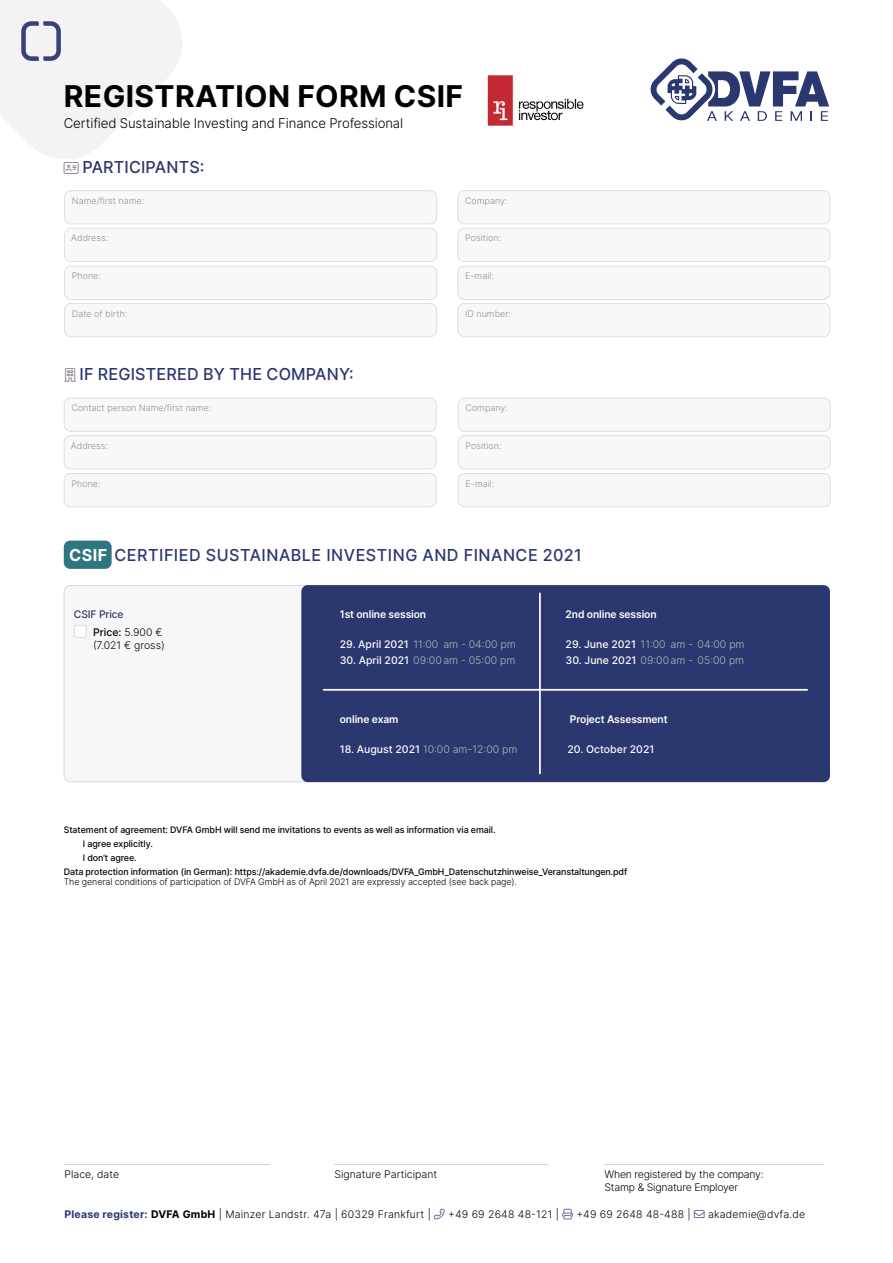
<style>
.page{position:relative;width:893px;height:1263px;background:#fff}
.page>*{position:absolute;margin:0;border:0;box-sizing:border-box;transform-origin:0 0}
.t1{font:700 30px "Inter";letter-spacing:.01em;color:#000}
.t2{font:500 16.5px "Inter";letter-spacing:.02em;color:#2b376f}
.t3{font:300 13.5px "Inter";letter-spacing:-.01em;color:#000}
.t4{font:300 10.5px "Inter";color:#bcb3bd}
.t5{font:300 10.5px "Inter";color:#9bc8b5}
.t6{font:300 10.5px "Inter";letter-spacing:.02em;color:#000}
.t7{font:600 10.5px "Inter";letter-spacing:-.01em;color:#fff}
.t8{font:300 10.5px/13.5px "Inter";letter-spacing:-.02em;color:#000}
.t9{font:300 10.5px "Inter";color:#000}
.t10{font:500 10.5px/17.7px "Inter";letter-spacing:-.01em;color:#2b376f}
.t11{font:500 10.5px "Inter";color:#fff}
.t12{font:500 9px "Inter";letter-spacing:-.01em;color:#000}
.t13{font:300 9px "Inter";color:#837688}
.t14{font:300 9px "Inter";letter-spacing:-.01em;color:#000}
.s1{font-weight:700;color:#fff}
.s2{color:#000}
.s3{font-weight:300;color:#000}
.s4{font-weight:500;color:#fff}
.s5{font-weight:700;color:#2b376f}
.s6{font-weight:700}
.s7{color:#2b376f}
</style>
<div class="page">
<div style="left:64px;top:585px;width:766px;height:197px;background:#f8f7f8;border-radius:6px"></div>
<div style="left:301px;top:585px;width:529px;height:197px;background:#2b376f;border-radius:6px"></div>
<svg style="left:650px;top:58px;width:179px;height:63px"></svg>
<div style="left:65px;top:191px;width:372px;height:33px;background:#f8f7f8;border-radius:6px"></div>
<div style="left:64px;top:190px;width:373px;height:34px;border:1px solid #ddd7dc;border-radius:6px"></div>
<div style="left:65px;top:228px;width:372px;height:34px;background:#f8f7f8;border-radius:6px"></div>
<div style="left:64px;top:228px;width:373px;height:34px;border:1px solid #ddd7dc;border-radius:6px"></div>
<div style="left:65px;top:266px;width:372px;height:33px;background:#f8f7f8;border-radius:6px"></div>
<div style="left:64px;top:266px;width:373px;height:34px;border:1px solid #ddd7dc;border-radius:6px"></div>
<div style="left:458px;top:191px;width:372px;height:33px;background:#f8f7f8;border-radius:6px"></div>
<div style="left:457px;top:190px;width:373px;height:34px;border:1px solid #ddd7dc;border-radius:6px"></div>
<div style="left:458px;top:228px;width:372px;height:34px;background:#f8f7f8;border-radius:6px"></div>
<div style="left:457px;top:228px;width:373px;height:34px;border:1px solid #ddd7dc;border-radius:6px"></div>
<div style="left:458px;top:266px;width:372px;height:33px;background:#f8f7f8;border-radius:6px"></div>
<div style="left:457px;top:266px;width:373px;height:34px;border:1px solid #ddd7dc;border-radius:6px"></div>
<div style="left:64px;top:398px;width:372px;height:33px;background:#f8f7f8;border-radius:6px"></div>
<div style="left:64px;top:398px;width:373px;height:34px;border:1px solid #ddd7dc;border-radius:6px"></div>
<div style="left:64px;top:436px;width:372px;height:33px;background:#f8f7f8;border-radius:6px"></div>
<div style="left:64px;top:435px;width:373px;height:34px;border:1px solid #ddd7dc;border-radius:6px"></div>
<div style="left:64px;top:473px;width:372px;height:34px;background:#f8f7f8;border-radius:6px"></div>
<div style="left:64px;top:473px;width:373px;height:34px;border:1px solid #ddd7dc;border-radius:6px"></div>
<div style="left:458px;top:398px;width:372px;height:33px;background:#f8f7f8;border-radius:6px"></div>
<div style="left:458px;top:398px;width:373px;height:34px;border:1px solid #ddd7dc;border-radius:6px"></div>
<div style="left:458px;top:436px;width:372px;height:33px;background:#f8f7f8;border-radius:6px"></div>
<div style="left:458px;top:435px;width:373px;height:34px;border:1px solid #ddd7dc;border-radius:6px"></div>
<div style="left:458px;top:473px;width:372px;height:34px;background:#f8f7f8;border-radius:6px"></div>
<div style="left:458px;top:473px;width:373px;height:34px;border:1px solid #ddd7dc;border-radius:6px"></div>
<div style="left:74px;top:625px;width:12px;height:12px;background:#fff;border-radius:2px"></div>
<div style="left:74px;top:625px;width:13px;height:13px;border:1px solid #ddd7dc;border-radius:2px"></div>
<div style="left:64px;top:541px;width:48px;height:28px;background:#2f7682;border-radius:6px"></div>
<hr style="left:539px;top:592px;width:2px;height:182px;background:#f8f7f8">
<hr style="left:323px;top:689px;width:485px;height:2px;background:#f8f7f8">
<svg style="left:488px;top:75px;width:96px;height:51px"></svg>
<div style="left:65px;top:303px;width:372px;height:34px;background:#f8f7f8;border-radius:6px"></div>
<div style="left:64px;top:303px;width:373px;height:34px;border:1px solid #ddd7dc;border-radius:6px"></div>
<div style="left:458px;top:303px;width:372px;height:34px;background:#f8f7f8;border-radius:6px"></div>
<div style="left:457px;top:303px;width:373px;height:34px;border:1px solid #ddd7dc;border-radius:6px"></div>
<svg style="left:0;top:0;width:182px;height:159px"></svg>
<h1 class="t1" style="left:64px;top:74px;width:401px">REGISTRATION FORM CSIF</h1>
<h3 class="t3" style="left:64px;top:113px;width:341px">Certified Sustainable Investing and Finance Professional</h3>
<h2 class="t2" style="left:82px;top:155px;width:124px">PARTICIPANTS:</h2>
<p class="t13" style="left:72px;top:194px;width:74px">Name/first name:</p>
<p class="t13" style="left:71px;top:232px;width:38px">Address:</p>
<p class="t13" style="left:72px;top:270px;width:31px">Phone:</p>
<p class="t13" style="left:465px;top:194px;width:44px">Company:</p>
<p class="t13" style="left:465px;top:232px;width:37px">Position:</p>
<p class="t13" style="left:465px;top:270px;width:30px">E-mail:</p>
<p class="t13" style="left:72px;top:307px;width:57px">Date of birth:</p>
<p class="t13" style="left:465px;top:307px;width:47px">ID number:</p>
<h2 class="t2" style="left:79px;top:362px;width:276px">IF REGISTERED BY THE COMPANY:</h2>
<p class="t13" style="left:71px;top:401px;width:141px">Contact person Name/first name:</p>
<p class="t13" style="left:71px;top:439px;width:38px">Address:</p>
<p class="t13" style="left:72px;top:477px;width:31px">Phone:</p>
<p class="t13" style="left:465px;top:401px;width:44px">Company:</p>
<p class="t13" style="left:466px;top:439px;width:37px">Position:</p>
<p class="t13" style="left:466px;top:477px;width:30px">E-mail:</p>
<h2 class="t2" style="left:69px;top:543px;width:514px"><span class="s1">CSIF</span> CERTIFIED SUSTAINABLE INVESTING AND FINANCE 2021</h2>
<p class="t10" style="left:93px;top:605px;width:71px;text-indent:-19px">CSIF Price<br><span class="s2">Price:</span> <span class="s3">5.900 €</span></p>
<p class="t9" style="left:93px;top:638px;width:73px">(7.021 € gross)</p>
<p class="t7" style="left:340px;top:606px;width:88px">1st online session</p>
<p class="t5" style="left:340px;top:636px;width:177px"><span class="s4">29. April 2021</span> 11:00 am - 04:00 pm</p>
<p class="t5" style="left:340px;top:653px;width:177px"><span class="s4">30. April 2021</span> 09:00am - 05:00 pm</p>
<p class="t7" style="left:340px;top:711px;width:60px">online exam</p>
<p class="t5" style="left:340px;top:741px;width:179px"><span class="s4">18. August 2021</span> 10:00 am-12:00 pm</p>
<p class="t7" style="left:566px;top:606px;width:93px">2nd online session</p>
<p class="t5" style="left:566px;top:636px;width:180px"><span class="s4">29. June 2021</span> 11:00 am - 04:00 pm</p>
<p class="t5" style="left:566px;top:653px;width:180px"><span class="s4">30. June 2021</span> 09:00am - 05:00 pm</p>
<p class="t7" style="left:570px;top:711px;width:99px">Project Assessment</p>
<p class="t11" style="left:567px;top:741px;width:88px">20. October 2021</p>
<p class="t12" style="left:64px;top:823px;width:433px">Statement of agreement: DVFA GmbH will send me invitations to events as well as information via email.</p>
<p class="t12" style="left:83px;top:837px;width:71px">I agree explicitly.</p>
<p class="t12" style="left:83px;top:851px;width:55px">I don‘t agree.</p>
<p class="t12" style="left:64px;top:865px;width:565px">Data protection information (in German): https://akademie.dvfa.de/downloads/DVFA_GmbH_Datenschutzhinweise_Veranstaltungen.pdf</p>
<p class="t14" style="left:64px;top:875px;width:455px">The general conditions of participation of DVFA GmbH as of April 2021 are expressly accepted (see back page).</p>
<p class="t4" style="left:65px;top:1153px;width:207px">____________________________________________</p>
<p class="t4" style="left:335px;top:1153px;width:216px">______________________________________________</p>
<p class="t4" style="left:605px;top:1153px;width:220px">_______________________________________________</p>
<p class="t9" style="left:65px;top:1166px;width:56px">Place, date</p>
<p class="t9" style="left:335px;top:1166px;width:104px">Signature Participant</p>
<p class="t8" style="left:605px;top:1167px;width:160px">When registered by the company:<br>Stamp &amp; Signature Employer</p>
<p class="t6" style="left:65px;top:1207px;width:368px"><span class="s5">Please register:</span> <span class="s6">DVFA GmbH</span> | Mainzer Landstr. 47a | 60329 Frankfurt |</p>
<p class="t6" style="left:448px;top:1207px;width:112px">+49 69 2648 48-121 |</p>
<p class="t6" style="left:576px;top:1207px;width:230px">+49 69 2648 48-488 | <span class="s7">→</span> akademie@dvfa.de</p>
</div>
